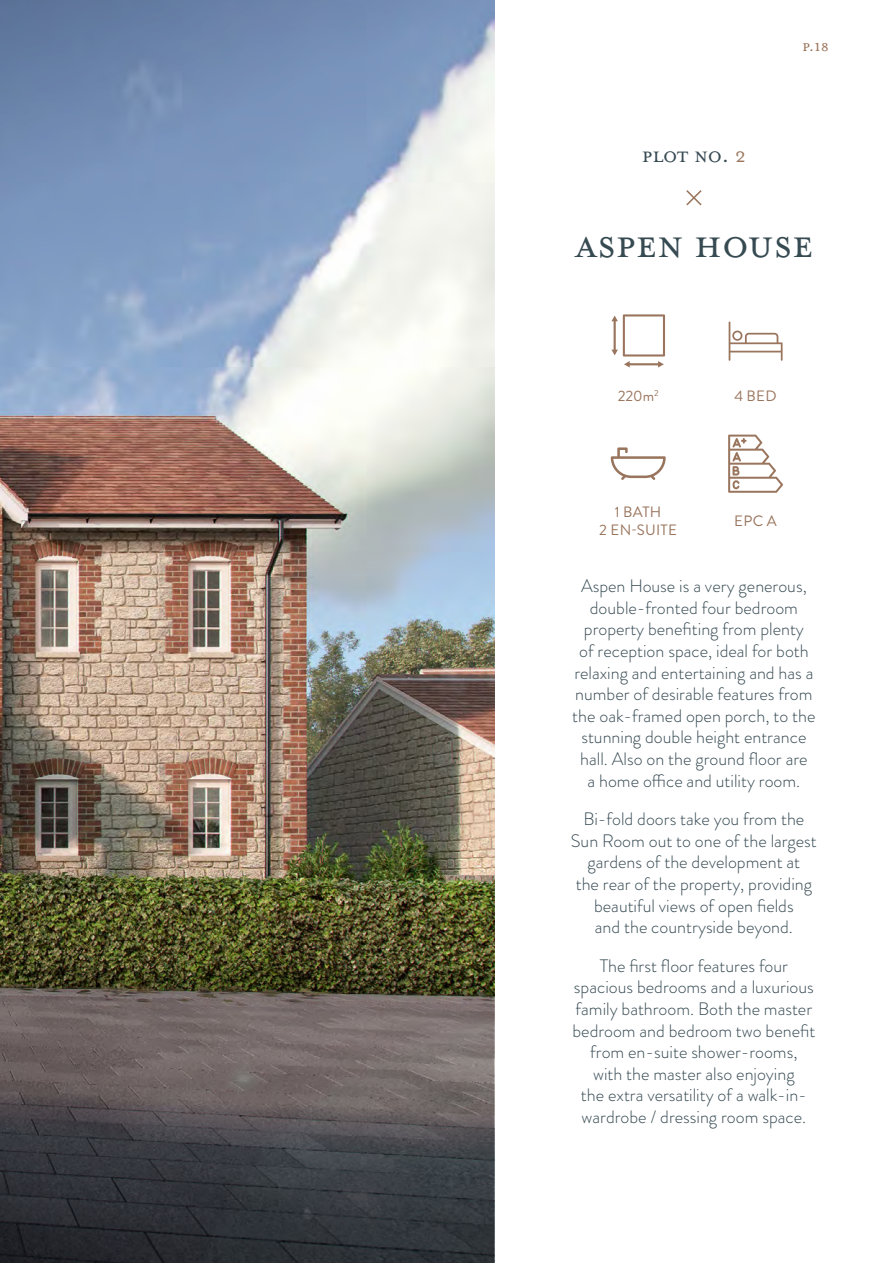
<style>
.page{position:relative;width:893px;height:1263px;background:#fff}
.page>*{position:absolute;margin:0;border:0;box-sizing:border-box;transform-origin:0 0}
.t1{font:45px "Mrs Eaves All Small Caps OT";color:#364a52}
.t2{font:24px "Mrs Eaves All Small Caps OT";color:#364a52}
.t3{font:300 18px/21.6px "Brandon Grotesque";color:#364a52;text-align:center}
.t4{font:18px "Mrs Eaves All Small Caps OT";color:#9b765d}
.t5{font:15px "Brandon Grotesque";letter-spacing:.02em;color:#9a755d}
.s1{color:#9b765d}
</style>
<div class="page">
<img style="left:0;top:0;width:495px;height:1263px">
<svg style="left:686px;top:190px;width:16px;height:15px"></svg>
<svg style="left:729px;top:321px;width:54px;height:40px"></svg>
<svg style="left:611px;top:314px;width:54px;height:53px"></svg>
<svg style="left:611px;top:447px;width:55px;height:33px"></svg>
<svg style="left:728px;top:435px;width:55px;height:58px"></svg>
<p class="t2" style="left:642px;top:146px;width:106px">PLOT No. <span class="s1">2</span></p>
<p class="t4" style="left:802px;top:39px;width:29px">P.18</p>
<p class="t1" style="left:574px;top:226px;width:240px">ASPEN HOUSE</p>
<p class="t5" style="left:618px;top:386px;width:43px">220m<sup>2</sup></p>
<p class="t5" style="left:734px;top:385px;width:44px">4 BED</p>
<p class="t5" style="left:615px;top:501px;width:48px">1 BATH</p>
<p class="t5" style="left:599px;top:519px;width:79px">2 EN-SUITE</p>
<p class="t5" style="left:734px;top:510px;width:44px">EPC A</p>
<p class="t3" style="left:572px;top:575px;width:245px">Aspen House is a very generous, double-fronted four bedroom property benefiting from plenty<br>of reception space, ideal for both relaxing and entertaining and has a number of desirable features from the oak-framed open porch, to the stunning double height entrance hall. Also on the ground floor are<br>a home office and utility room.</p>
<p class="t3" style="left:571px;top:808px;width:247px">Bi-fold doors take you from the<br>Sun Room out to one of the largest gardens of the development at<br>the rear of the property, providing beautiful views of open fields<br>and the countryside beyond.</p>
<p class="t3" style="left:572px;top:955px;width:244px">The first floor features four spacious bedrooms and a luxurious family bathroom. Both the master bedroom and bedroom two benefit from en-suite shower-rooms,<br>with the master also enjoying<br>the extra versatility of a walk-in&shy;wardrobe / dressing room space.</p>
</div>
